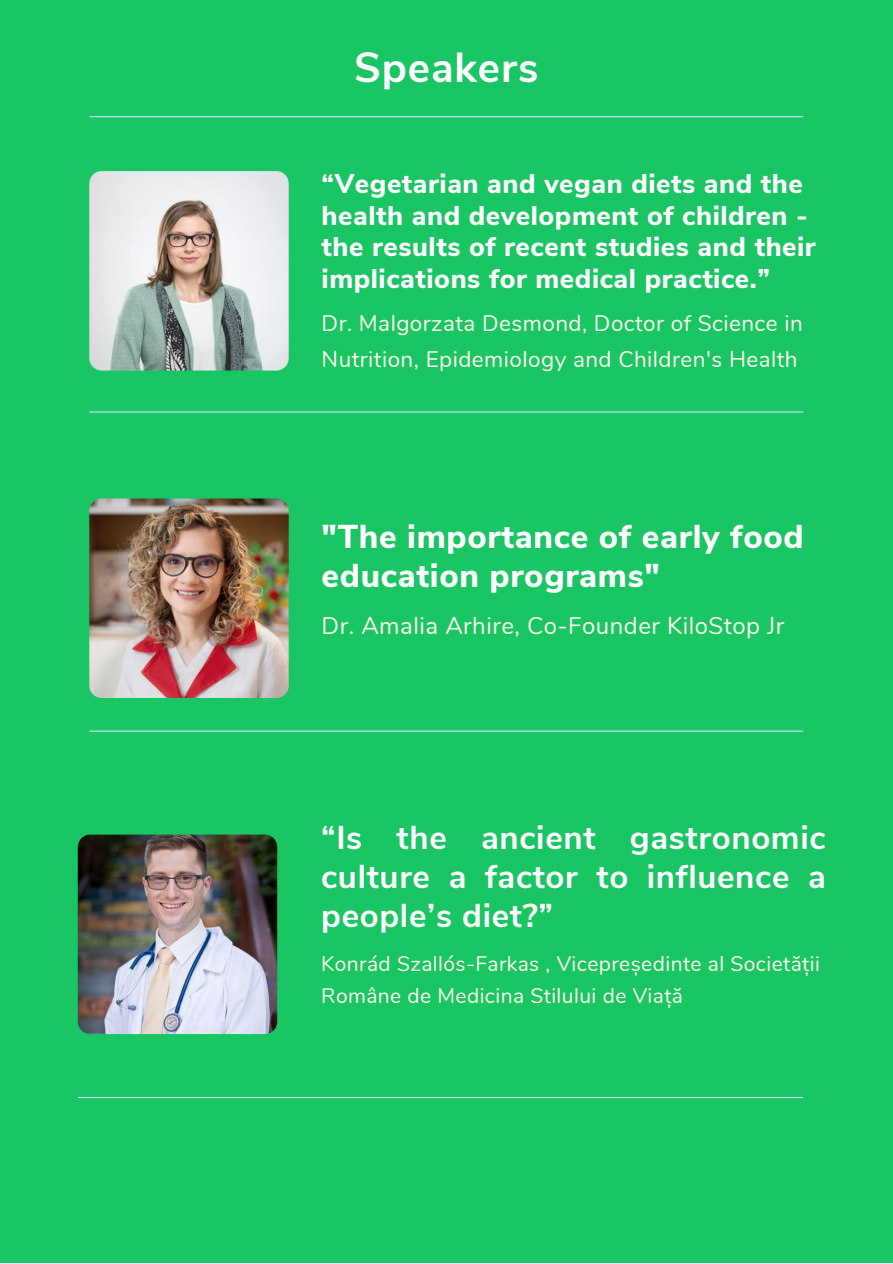
<style>
.page{position:relative;width:893px;height:1264px;background:#fff}
.page>*{position:absolute;margin:0;border:0;box-sizing:border-box;transform-origin:0 0}
.t1{font:700 42px "Nunito Sans";letter-spacing:.02em;color:#fff}
.t2{font:700 33px/39.3px "Nunito Sans";letter-spacing:.02em;color:#fff;text-align:justify}
.t3{font:800 33px/39.3px "Nunito Sans";letter-spacing:.02em;color:#fff}
.t4{font:800 27px/31.5px "Nunito Sans";letter-spacing:.02em;color:#fff}
.t5{font:24px "Nunito";letter-spacing:.02em;color:#fffaeb}
.t6{font:22.5px/36px "Nunito";letter-spacing:.02em;color:#fffaeb}
.t7{font:21px/32.5px "Nunito";letter-spacing:.02em;color:#fffaeb}
</style>
<div class="page">
<div style="left:0;top:0;width:892px;height:1262px;background:#19c663"></div>
<img style="left:89px;top:498px;width:200px;height:200px;border-radius:12px">
<hr style="left:90px;top:116px;width:712px;height:1px;background:#cedeff">
<img style="left:89px;top:171px;width:200px;height:199px;border-radius:12px">
<hr style="left:90px;top:411px;width:712px;height:1px;background:#cedeff">
<img style="left:78px;top:834px;width:199px;height:200px;border-radius:12px">
<hr style="left:90px;top:730px;width:712px;height:1px;background:#cedeff">
<hr style="left:78px;top:1096px;width:724px;height:2px;background:#cedeff">
<h1 class="t1" style="left:354px;top:39px;width:185px">Speakers</h1>
<p class="t4" style="left:321px;top:169px;width:495px">“Vegetarian and vegan diets and the health and development of children - the results of recent studies and their implications for medical practice.”</p>
<p class="t6" style="left:321px;top:305px;width:482px">Dr. Malgorzata Desmond, Doctor of Science in<br>Nutrition, Epidemiology and Children's Health</p>
<p class="t3" style="left:321px;top:517px;width:483px">"The importance of early food education programs"</p>
<p class="t5" style="left:321px;top:610px;width:464px">Dr. Amalia Arhire, Co-Founder KiloStop Jr</p>
<p class="t2" style="left:321px;top:818px;width:506px">“Is the ancient gastronomic culture a factor to influence a people’s diet?”</p>
<p class="t7" style="left:321px;top:947px;width:500px">Konrád Szallós-Farkas , Vicepreședinte al Societății<br>Române de Medicina Stilului de Viață</p>
</div>
